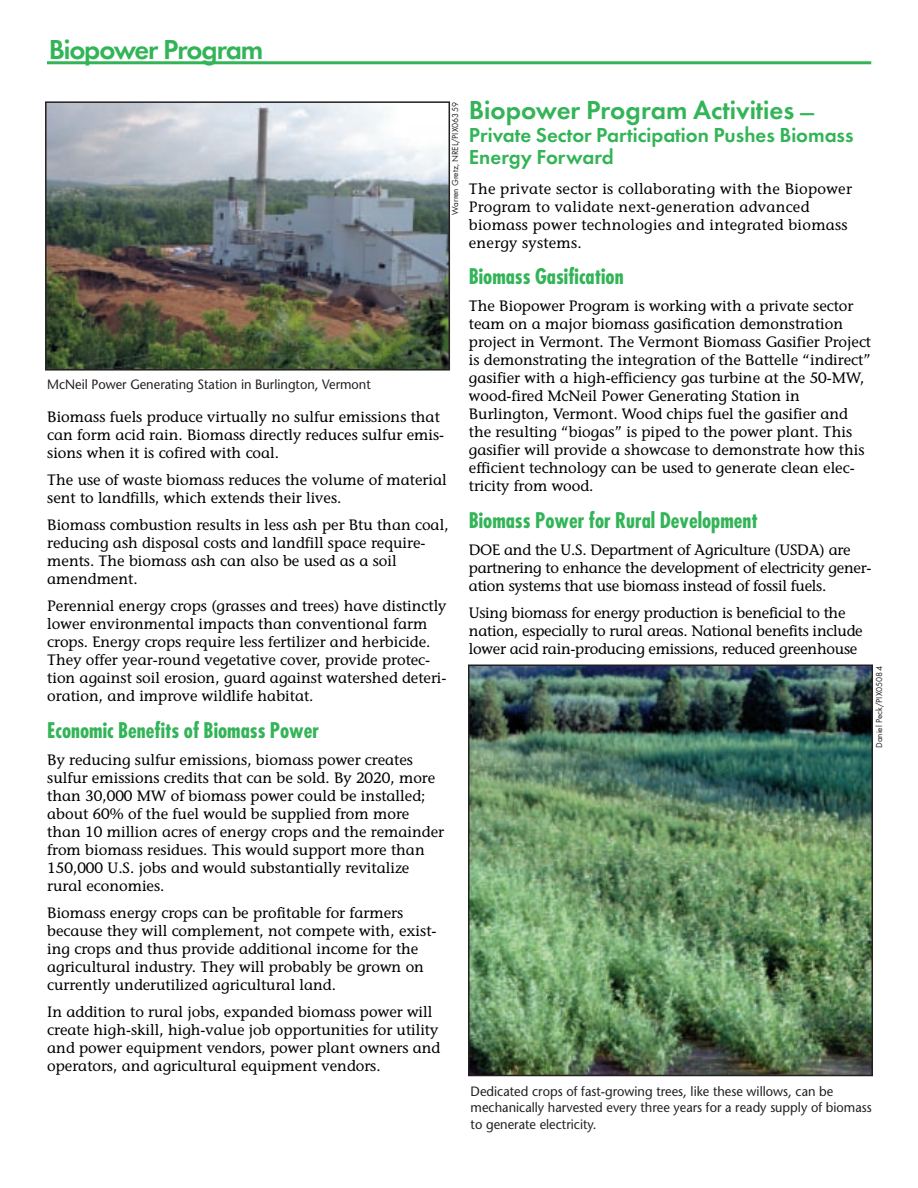
<style>
.page{position:relative;width:918px;height:1188px;background:#fff}
.page>*{position:absolute;margin:0;border:0;box-sizing:border-box;transform-origin:0 0}
.t1{font:600 28.5px "Futura T";letter-spacing:-.04em;color:#32b457}
.t2{font:600 27px "Futura T";color:#32b457}
.t3{font:700 condensed 21px "Futura";color:#32b457}
.t4{font:600 21px/22.5px "Futura T";color:#32b457}
.t5{font:15px/18px "Stone Informal";color:#000}
.t6{font:13.5px/16.5px "Stone Sans";color:#231f20;scale:.95 1}
.t7{font:9px "Futura T";color:#231f20}
.s1{font-size:21px}
</style>
<div class="page">
<hr style="left:47px;top:61px;width:824px;height:3px;background:#32b457">
<img style="left:471px;top:667px;width:399px;height:406px">
<div style="left:468px;top:664px;width:405px;height:412px;border:2px solid #231f20"></div>
<img style="left:48px;top:104px;width:399px;height:264px">
<div style="left:45px;top:101px;width:405px;height:270px;border:2px solid #231f20"></div>
<h1 class="t1" style="left:49px;top:37px;width:216px">Biopower Program</h1>
<p class="t6" style="left:47px;top:377px;width:342px">McNeil Power Generating Station in Burlington, Vermont</p>
<p class="t7" style="left:452px;top:215px;width:114px;rotate:-90deg">Warren Gretz, NREL/PIX06359</p>
<p class="t5" style="left:47px;top:409px;width:399px">Biomass fuels produce virtually no sulfur emissions that can form acid rain. Biomass directly reduces sulfur emis&shy;sions when it is cofired with coal.</p>
<p class="t5" style="left:47px;top:472px;width:401px">The use of waste biomass reduces the volume of material sent to landfills, which extends their lives.</p>
<p class="t5" style="left:47px;top:518px;width:403px">Biomass combustion results in less ash per Btu than coal, reducing ash disposal costs and landfill space require&shy;ments. The biomass ash can also be used as a soil amendment.</p>
<p class="t5" style="left:47px;top:599px;width:401px">Perennial energy crops (grasses and trees) have distinctly lower environmental impacts than conventional farm crops. Energy crops require less fertilizer and herbicide.<br>They offer year-round vegetative cover, provide protec&shy;tion against soil erosion, guard against watershed deteri&shy;oration, and improve wildlife habitat.</p>
<h3 class="t3" style="left:47px;top:721px;width:273px">Economic Benefits of Biomass Power</h3>
<p class="t5" style="left:47px;top:752px;width:398px">By reducing sulfur emissions, biomass power creates sulfur emissions credits that can be sold. By 2020, more than 30,000 MW of biomass power could be installed; about 60% of the fuel would be supplied from more than 10 million acres of energy crops and the remainder from biomass residues. This would support more than 150,000 U.S. jobs and would substantially revitalize rural economies.</p>
<p class="t5" style="left:47px;top:905px;width:391px">Biomass energy crops can be profitable for farmers because they will complement, not compete with, exist&shy;ing crops and thus provide additional income for the agricultural industry. They will probably be grown on currently underutilized agricultural land.</p>
<p class="t5" style="left:47px;top:1004px;width:395px">In addition to rural jobs, expanded biomass power will create high-skill, high-value job opportunities for utility and power equipment vendors, power plant owners and operators, and agricultural equipment vendors.</p>
<h2 class="t2" style="left:469px;top:99px;width:347px">Biopower Program Activities <span class="s1">—</span></h2>
<h3 class="t4" style="left:469px;top:125px;width:386px">Private Sector Participation Pushes Biomass<br>Energy Forward</h3>
<p class="t5" style="left:469px;top:181px;width:384px">The private sector is collaborating with the Biopower Program to validate next-generation advanced biomass power technologies and integrated biomass energy systems.</p>
<h3 class="t3" style="left:469px;top:267px;width:156px">Biomass Gasification</h3>
<p class="t5" style="left:469px;top:299px;width:404px">The Biopower Program is working with a private sector team on a major biomass gasification demonstration project in Vermont. The Vermont Biomass Gasifier Project is demonstrating the integration of the Battelle “indirect” gasifier with a high-efficiency gas turbine at the 50-MW, wood-fired McNeil Power Generating Station in Burlington, Vermont. Wood chips fuel the gasifier and the resulting “biogas” is piped to the power plant. This gasifier will provide a showcase to demonstrate how this efficient technology can be used to generate clean elec&shy;tricity from wood.</p>
<h3 class="t3" style="left:469px;top:511px;width:290px">Biomass Power for Rural Development</h3>
<p class="t5" style="left:469px;top:542px;width:404px">DOE and the U.S. Department of Agriculture (USDA) are partnering to enhance the development of electricity gener&shy;ation systems that use biomass instead of fossil fuels.</p>
<p class="t5" style="left:469px;top:605px;width:395px">Using biomass for energy production is beneficial to the nation, especially to rural areas. National benefits include lower acid rain-producing emissions, reduced greenhouse</p>
<p class="t7" style="left:875px;top:748px;width:83px;rotate:-90deg">Daniel Peck/PIX05084</p>
<p class="t6" style="left:471px;top:1084px;width:424px">Dedicated crops of fast-growing trees, like these willows, can be mechanically harvested every three years for a ready supply of biomass to generate electricity.</p>
</div>
